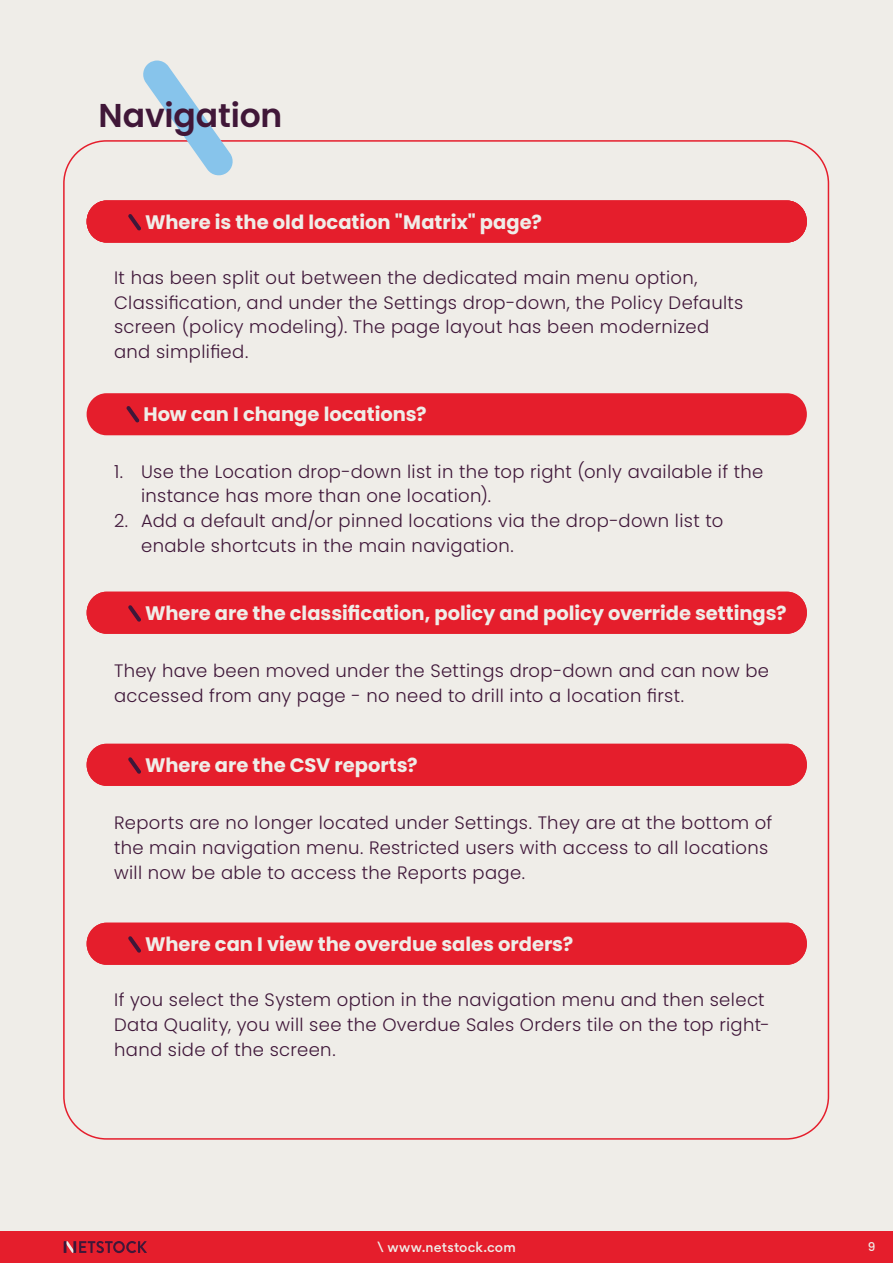
<style>
.page{position:relative;width:893px;height:1263px;background:#efede8}
.page>*{position:absolute;margin:0;border:0;box-sizing:border-box;transform-origin:0 0}
.t1{font:600 33px "Poppins";letter-spacing:-.005em;color:#401738}
.t2{font:19.5px "Poppins";color:#efede8}
.t3{font:300 18px/24.8px "Poppins";letter-spacing:.02em;color:#3f1739}
.t4{font:500 12.75px "Gordita";letter-spacing:.015em;color:#efede8}
.t5{font:500 12px "Poppins";color:#efede8}
</style>
<div class="page">
<div style="left:0;top:1231px;width:893px;height:32px;background:#e51e2c"></div>
<svg style="left:64px;top:1241px;width:83px;height:12px"></svg>
<div style="left:87px;top:393px;width:720px;height:42px;background:#e51e2c;border-radius:20px"></div>
<svg style="left:126px;top:406px;width:14px;height:17px"></svg>
<svg style="left:141px;top:61px;width:93px;height:115px"></svg>
<div style="left:87px;top:200px;width:720px;height:43px;background:#e51e2c;border-radius:20px"></div>
<svg style="left:128px;top:214px;width:13px;height:17px"></svg>
<div style="left:87px;top:592px;width:720px;height:42px;background:#e51e2c;border-radius:20px"></div>
<svg style="left:128px;top:605px;width:13px;height:17px"></svg>
<div style="left:87px;top:744px;width:720px;height:42px;background:#e51e2c;border-radius:20px"></div>
<svg style="left:128px;top:757px;width:13px;height:17px"></svg>
<div style="left:87px;top:923px;width:720px;height:42px;background:#e51e2c;border-radius:20px"></div>
<svg style="left:128px;top:936px;width:13px;height:17px"></svg>
<h1 class="t1" style="left:99px;top:96px;width:185px">Navigation</h1>
<p class="t2" style="left:145px;top:211px;width:398px">Where is the old location "Matrix" page?</p>
<p class="t3" style="left:114px;top:265px;width:631px">It has been split out between the dedicated main menu option, Classification, and under the Settings drop-down, the Policy Defaults screen (policy modeling). The page layout has been modernized and simplified.</p>
<p class="t2" style="left:143px;top:403px;width:285px">How can I change locations?</p>
<p class="t3" style="left:141px;top:459px;width:624px;text-indent:-27px">1. Use the Location drop-down list in the top right (only available if the instance has more than one location).</p>
<p class="t3" style="left:141px;top:508px;width:584px;text-indent:-27px">2. Add a default and/or pinned locations via the drop-down list to enable shortcuts in the main navigation.</p>
<p class="t2" style="left:145px;top:602px;width:643px">Where are the classification, policy and policy override settings?</p>
<p class="t3" style="left:114px;top:659px;width:656px">They have been moved under the Settings drop-down and can now be accessed from any page - no need to drill into a location first.</p>
<p class="t2" style="left:145px;top:754px;width:274px">Where are the CSV reports?</p>
<p class="t3" style="left:114px;top:811px;width:660px">Reports are no longer located under Settings. They are at the bottom of the main navigation menu. Restricted users with access to all locations will now be able to access the Reports page.</p>
<p class="t2" style="left:145px;top:933px;width:430px">Where can I view the overdue sales orders?</p>
<p class="t3" style="left:114px;top:987px;width:657px">If you select the System option in the navigation menu and then select<br>Data Quality, you will see the Overdue Sales Orders tile on the top right&shy;hand side of the screen.</p>
<p class="t4" style="left:377px;top:1237px;width:140px">\ www.netstock.com</p>
<p class="t5" style="left:868px;top:1240px;width:9px">9</p>
</div>
